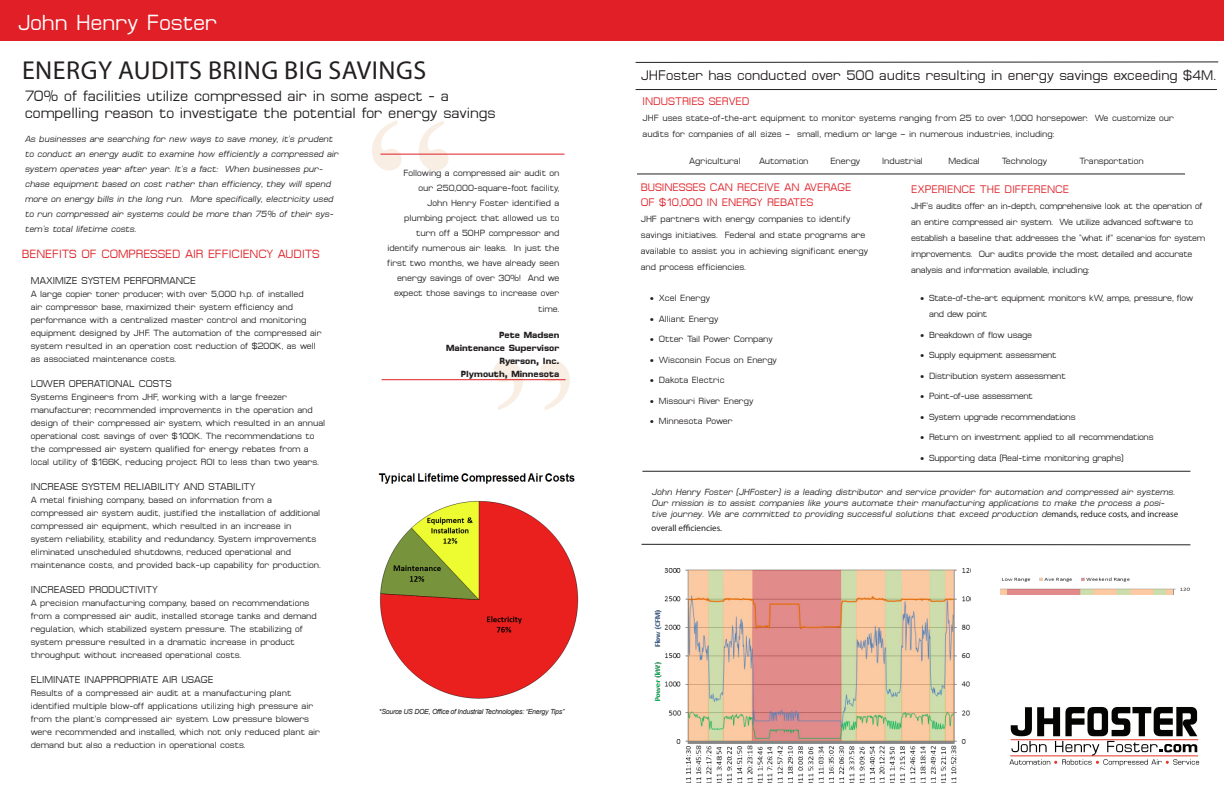
<style>
.page{position:relative;width:1224px;height:792px;background:#fff}
.page>*{position:absolute;margin:0;border:0;box-sizing:border-box;transform-origin:0 0}
.t1{font:200px "Times New Roman";color:#f8eee4}
.t2{font:26px "Myriad Pro";letter-spacing:.02em;color:#231f20}
.t3{font:22px "Micro FLF";color:#fff}
.t4{font:15px/17px "Micro FLF";color:#231f20}
.t5{font:14px "Micro FLF";color:#231f20}
.t6{font:12px "Micro FLF";color:#e01f26}
.t7{font:11px/14.4px "Micro FLF";color:#e01f26}
.t8{font:10px "Micro FLF";color:#231f20}
.t9{font:9px/13px "Micro FLF";color:#231f20}
.t10{font:italic 9px/15px "Micro FLF";color:#231f20}
.t11{font:9px/16px "Micro FLF";letter-spacing:-.02em;color:#231f20}
.t12{font:700 9px "Micro FLF";color:#231f20}
.t13{font:9px "Myriad Pro";color:#231f20}
.t14{font:italic 7px "Arial";letter-spacing:-.04em;color:#231f20}
.s1{font-family:"Myriad Pro";font-style:normal}
</style>
<div class="page">
<div style="left:0;top:0;width:1224px;height:40px;background:#e01f26"></div>
<img style="left:380px;top:500px;width:199px;height:199px">
<hr style="left:380px;top:154px;width:184px;height:1px;background:#e01f26">
<hr style="left:382px;top:379px;width:184px;height:1px;background:#e01f26">
<hr style="left:642px;top:471px;width:548px;height:1px;background:#231f20">
<hr style="left:637px;top:174px;width:548px;height:1px;background:#231f20">
<img style="left:378px;top:473px;width:197px;height:11px">
<img style="left:654px;top:568px;width:317px;height:215px">
<img style="left:1001px;top:577px;width:189px;height:17px">
<svg style="left:635px;top:61px;width:584px;height:2px"></svg>
<hr style="left:636px;top:89px;width:581px;height:1px;background:#231f20">
<svg style="left:641px;top:544px;width:550px;height:1px"></svg>
<svg style="left:1009px;top:707px;width:190px;height:59px"></svg>
<p class="t3" style="left:18px;top:11px;width:201px">John Henry Foster</p>
<p class="t2" style="left:22px;top:54px;width:406px">ENERGY AUDITS BRING BIG SAVINGS</p>
<p class="t4" style="left:25px;top:88px;width:473px">70% of facilities utilize compressed air in some aspect - a compelling reason to investigate the potential for energy savings</p>
<p class="t1" style="left:365px;top:48px;width:90px">“</p>
<p class="t10" style="left:25px;top:132px;width:315px">As businesses are searching for new ways to save money, it’s prudent to conduct an energy audit to examine how efficiently a compressed air system operates year after year. It’s a fact: When businesses pur&shy;chase equipment based on cost rather than efficiency, they will spend more on energy bills in the long run. More specifically, electricity used to run compressed air systems could be more than 75% of their sys&shy;tem’s total lifetime costs.</p>
<p class="t9" style="left:403px;top:166px;width:157px;line-height:15px;text-align:right">Following a compressed air audit on our 250,000-square-foot facility,</p>
<p class="t9" style="left:387px;top:196px;width:174px;line-height:15px;text-align:right">John Henry Foster identified a plumbing project that allowed us to turn off a 50HP compressor and identify numerous air leaks. In just the first two months, we have already seen energy savings of over 30%! And we expect those savings to increase over</p>
<p class="t9" style="left:538px;top:303px;width:23px">time.</p>
<p class="t12" style="left:499px;top:330px;width:62px">Pete Madsen</p>
<p class="t12" style="left:446px;top:343px;width:115px">Maintenance Supervisor</p>
<p class="t12" style="left:499px;top:356px;width:62px">Ryerson, Inc.</p>
<p class="t12" style="left:461px;top:369px;width:100px">Plymouth, Minnesota</p>
<p class="t6" style="left:22px;top:248px;width:300px">BENEFITS OF COMPRESSED AIR EFFICIENCY AUDITS</p>
<p class="t8" style="left:31px;top:275px;width:167px">MAXIMIZE SYSTEM PERFORMANCE</p>
<p class="t9" style="left:31px;top:287px;width:292px">A large copier toner producer, with over 5,000 h.p. of installed<br>air compressor base, maximized their system efficiency and performance with a centralized master control and monitoring equipment designed by JHF. The automation of the compressed air system resulted in an operation cost reduction of $200K, as well as associated maintenance costs.</p>
<p class="t8" style="left:31px;top:378px;width:142px">LOWER OPERATIONAL COSTS</p>
<p class="t9" style="left:31px;top:390px;width:296px">Systems Engineers from JHF, working with a large freezer manufacturer, recommended improvements in the operation and design of their compressed air system, which resulted in an annual operational cost savings of over $100K. The recommendations to the compressed air system qualified for energy rebates from a local utility of $166K, reducing project ROI to less than two years.</p>
<p class="t8" style="left:31px;top:481px;width:226px">INCREASE SYSTEM RELIABILITY AND STABILITY</p>
<p class="t9" style="left:31px;top:493px;width:291px">A metal finishing company, based on information from a compressed air system audit, justified the installation of additional compressed air equipment, which resulted in an increase in system reliability, stability and redundancy. System improvements eliminated unscheduled shutdowns, reduced operational and maintenance costs, and provided back-up capability for production.</p>
<p class="t8" style="left:31px;top:584px;width:129px">INCREASED PRODUCTIVITY</p>
<p class="t9" style="left:31px;top:596px;width:287px">A precision manufacturing company, based on recommendations from a compressed air audit, installed storage tanks and demand regulation, which stabilized system pressure. The stabilizing of system pressure resulted in a dramatic increase in product throughput without increased operational costs.</p>
<p class="t8" style="left:31px;top:674px;width:184px">ELIMINATE INAPPROPRIATE AIR USAGE</p>
<p class="t9" style="left:31px;top:686px;width:291px">Results of a compressed air audit at a manufacturing plant identified multiple blow-off applications utilizing high pressure air from the plant’s compressed air system. Low pressure blowers were recommended and installed, which not only reduced plant air demand but also a reduction in operational costs.</p>
<p class="t1" style="left:576px;top:483px;width:90px;rotate:-180deg">“</p>
<p class="t14" style="left:379px;top:707px;width:187px">*Source US DOE, Office of Industrial Technologies: “Energy Tips”</p>
<p class="t5" style="left:641px;top:68px;width:577px">JHFoster has conducted over 500 audits resulting in energy savings exceeding $4M.</p>
<p class="t7" style="left:643px;top:94px;width:109px">INDUSTRIES SERVED</p>
<p class="t9" style="left:643px;top:110px;width:533px;line-height:16px">JHF uses state-of-the-art equipment to monitor systems ranging from 25 to over 1,000 horsepower. We customize our audits for companies of all sizes – small, medium or large – in numerous industries, including:</p>
<p class="t9" style="left:689px;top:154px;width:53px">Agricultural</p>
<p class="t9" style="left:759px;top:154px;width:51px">Automation</p>
<p class="t9" style="left:830px;top:154px;width:31px">Energy</p>
<p class="t9" style="left:882px;top:154px;width:42px">Industrial</p>
<p class="t9" style="left:948px;top:154px;width:33px">Medical</p>
<p class="t9" style="left:1002px;top:154px;width:47px">Technology</p>
<p class="t9" style="left:1080px;top:154px;width:66px">Transportation</p>
<p class="t7" style="left:911px;top:182px;width:160px">EXPERIENCE THE DIFFERENCE</p>
<p class="t11" style="left:911px;top:198px;width:296px">JHF’s audits offer an in-depth, comprehensive look at the operation of an entire compressed air system. We utilize advanced software to establish a baseline that addresses the “what if” scenarios for system improvements. Our audits provide the most detailed and accurate analysis and information available, including:</p>
<p class="t11" style="left:929px;top:290px;width:266px;text-indent:-9px">• State-of-the-art equipment monitors kW, amps, pressure, flow and dew point</p>
<p class="t11" style="left:920px;top:327px;width:114px">• Breakdown of flow usage</p>
<p class="t11" style="left:920px;top:347px;width:138px">• Supply equipment assessment</p>
<p class="t11" style="left:920px;top:368px;width:147px">• Distribution system assessment</p>
<p class="t11" style="left:920px;top:388px;width:114px">• Point-of-use assessment</p>
<p class="t11" style="left:920px;top:409px;width:157px">• System upgrade recommendations</p>
<p class="t11" style="left:920px;top:429px;width:235px">• Return on investment applied to all recommendations</p>
<p class="t11" style="left:920px;top:450px;width:205px">• Supporting data (Real-time monitoring graphs)</p>
<p class="t7" style="left:641px;top:181px;width:212px">BUSINESSES CAN RECEIVE AN AVERAGE<br>OF $10,000 IN ENERGY REBATES</p>
<p class="t9" style="left:641px;top:211px;width:229px;line-height:16px">JHF partners with energy companies to identify savings initiatives. Federal and state programs are available to assist you in achieving significant energy and process efficiencies.</p>
<p class="t9" style="left:650px;top:292px;width:62px">• Xcel Energy</p>
<p class="t9" style="left:650px;top:312px;width:70px">• Alliant Energy</p>
<p class="t9" style="left:650px;top:333px;width:125px">• Otter Tail Power Company</p>
<p class="t9" style="left:650px;top:353px;width:129px">• Wisconsin Focus on Energy</p>
<p class="t9" style="left:650px;top:374px;width:77px">• Dakota Electric</p>
<p class="t9" style="left:650px;top:394px;width:105px">• Missouri River Energy</p>
<p class="t9" style="left:650px;top:415px;width:84px">• Minnesota Power</p>
<p class="t10" style="left:652px;top:487px;width:528px;line-height:10.8px">John Henry Foster (JHFoster) is a leading distributor and service provider for automation and compressed air systems.<br>Our mission is to assist companies like yours automate their manufacturing applications to make the process a posi&shy;tive journey. We are committed to providing successful solutions that exceed production de<span class="s1">mands, reduce costs, and increase</span></p>
<p class="t13" style="left:652px;top:523px;width:72px">overall efficiencies.</p>
</div>
